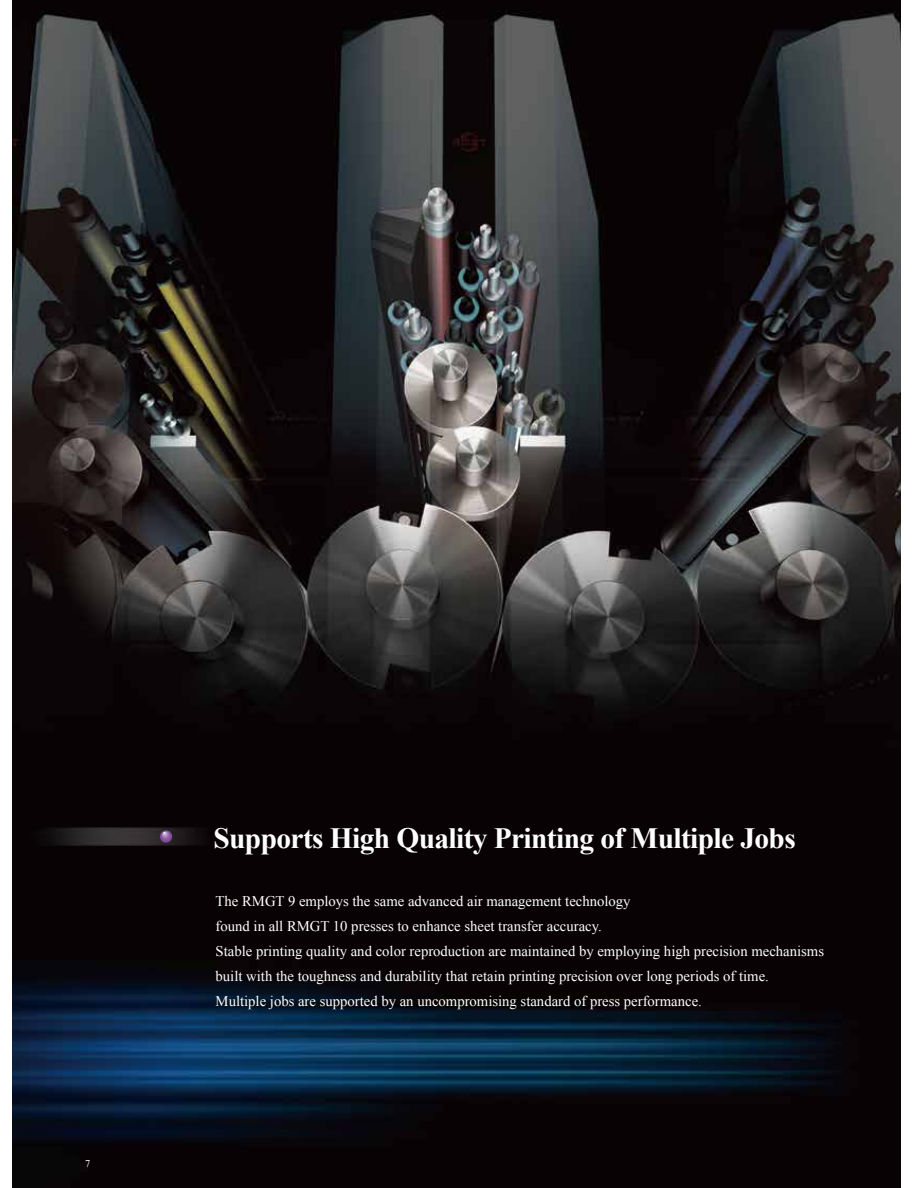
<style>
.page{position:relative;width:918px;height:1188px;background:#fff}
.page>*{position:absolute;margin:0;border:0;box-sizing:border-box;transform-origin:0 0}
.t1{font:700 29.4px "Times New Roman";letter-spacing:-.02em;color:#fff}
.t2{font:14.7px/25px "Times New Roman";color:#fff}
.t3{font:10.35px "Times New Roman";color:#fff}
</style>
<div class="page">
<img style="left:13px;top:0;width:887px;height:1188px">
<img style="left:25px;top:828px;width:190px;height:17px">
<svg style="left:160px;top:830px;width:12px;height:13px"></svg>
<p class="t3" style="left:85px;top:1156px;width:7px">7</p>
<p class="t1" style="left:213px;top:818px;width:584px">Supports High Quality Printing of Multiple Jobs</p>
<p class="t2" style="left:216px;top:888px;width:610px">The RMGT 9 employs the same advanced air management technology<br>found in all RMGT 10 presses to enhance sheet transfer accuracy.<br>Stable printing quality and color reproduction are maintained by employing high precision mechanisms built with the toughness and durability that retain printing precision over long periods of time.<br>Multiple jobs are supported by an uncompromising standard of press performance.</p>
</div>
